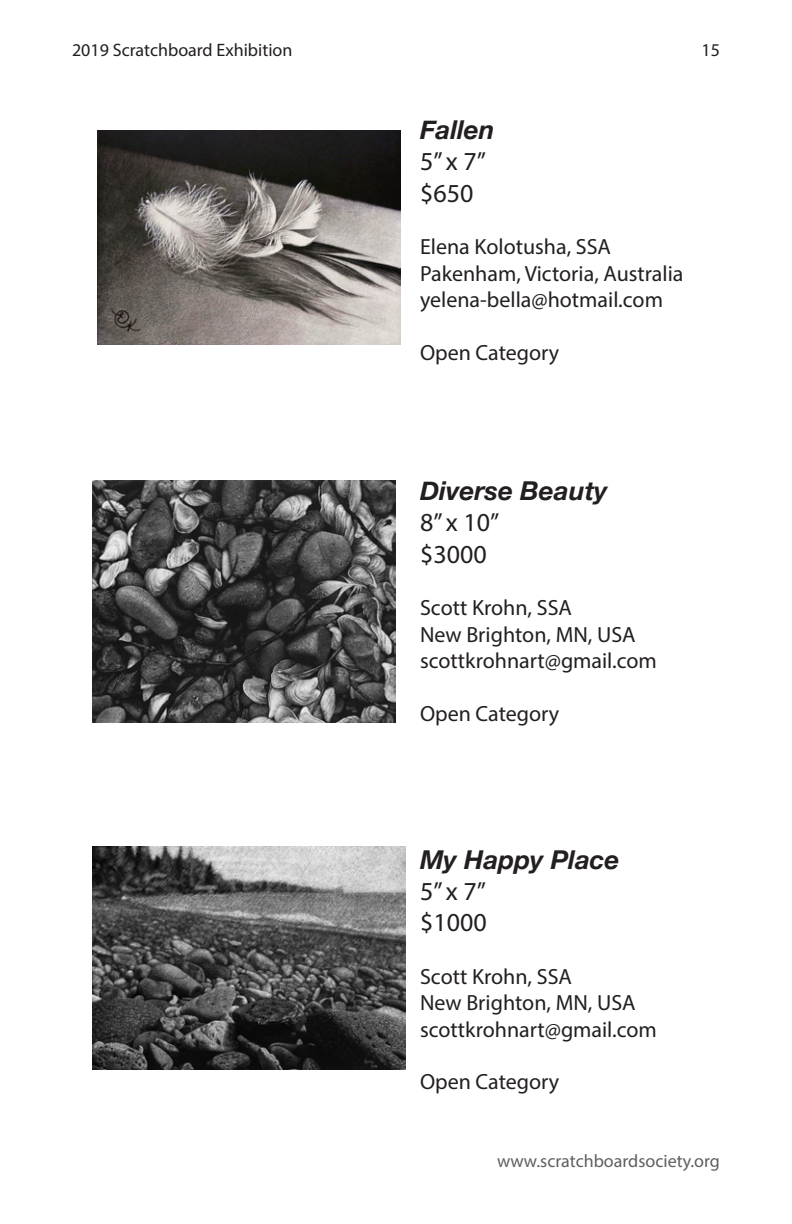
<style>
.page{position:relative;width:792px;height:1224px;background:#fff}
.page>*{position:absolute;margin:0;border:0;box-sizing:border-box;transform-origin:0 0}
.t1{font:italic 700 26px "Helvetica Neue";color:#231f20}
.t2{font:26px "Myriad Pro";color:#231f20}
.t3{font:22px/26.4px "Myriad Pro";color:#231f20}
.t4{font:18px "Myriad Pro";color:#231f20}
.t5{font:18px "Myriad Pro";color:#5f5f62}
</style>
<div class="page">
<img style="left:98px;top:131px;width:302px;height:214px">
<img style="left:93px;top:481px;width:302px;height:241px">
<img style="left:93px;top:847px;width:313px;height:223px">
<p class="t4" style="left:72px;top:39px;width:222px">2019 Scratchboard Exhibition</p>
<p class="t4" style="left:702px;top:39px;width:20px">15</p>
<p class="t1" style="left:420px;top:110px;width:76px">Fallen</p>
<p class="t2" style="left:420px;top:146px;width:67px">5” x 7”</p>
<p class="t2" style="left:420px;top:177px;width:55px">$650</p>
<p class="t3" style="left:420px;top:233px;width:265px">Elena Kolotusha, SSA<br>Pakenham, Victoria, Australia yelena-bella@hotmail.com</p>
<p class="t3" style="left:420px;top:339px;width:141px">Open Category</p>
<p class="t1" style="left:420px;top:470px;width:189px">Diverse Beauty</p>
<p class="t2" style="left:420px;top:507px;width:81px">8” x 10”</p>
<p class="t2" style="left:420px;top:538px;width:68px">$3000</p>
<p class="t3" style="left:420px;top:594px;width:239px">Scott Krohn, SSA<br>New Brighton, MN, USA scottkrohnart@gmail.com</p>
<p class="t3" style="left:420px;top:700px;width:141px">Open Category</p>
<p class="t1" style="left:420px;top:839px;width:201px">My Happy Place</p>
<p class="t2" style="left:420px;top:875px;width:67px">5” x 7”</p>
<p class="t2" style="left:420px;top:906px;width:68px">$1000</p>
<p class="t3" style="left:420px;top:963px;width:239px">Scott Krohn, SSA<br>New Brighton, MN, USA scottkrohnart@gmail.com</p>
<p class="t3" style="left:420px;top:1068px;width:141px">Open Category</p>
<p class="t5" style="left:497px;top:1150px;width:224px">www.scratchboardsociety.org</p>
</div>
